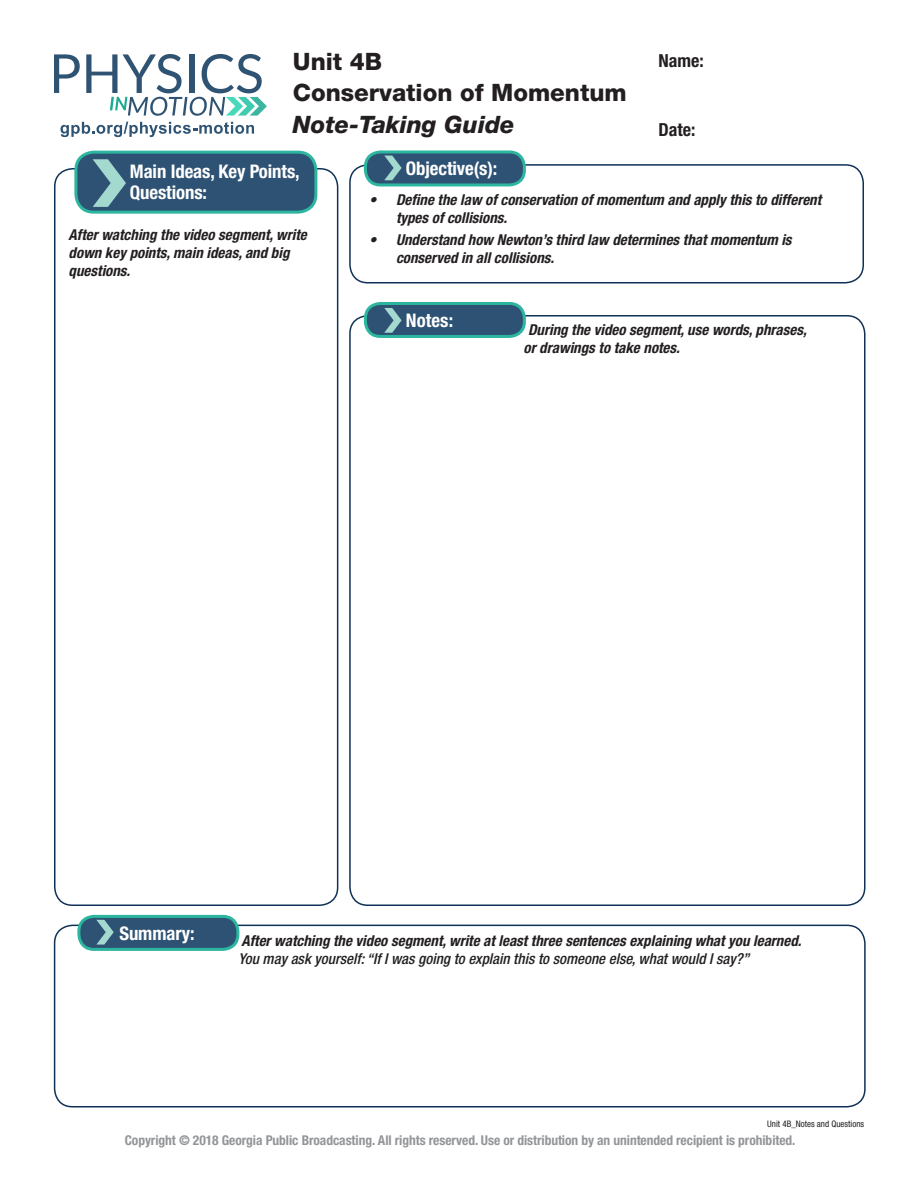
<style>
.page{position:relative;width:918px;height:1188px;background:#fff}
.page>*{position:absolute;margin:0;border:0;box-sizing:border-box;transform-origin:0 0}
.t1{font:800 24px/31.5px "Helvetica Neue LT Std";color:#231f20}
.t2{font:italic 800 24px "Helvetica Neue LT Std";color:#231f20}
.t3{font:700 condensed 18.75px/21px "Helvetica Neue LT Std";letter-spacing:-.005em;color:#fff}
.t4{font:700 condensed 18px "Helvetica Neue LT Std";color:#231f20}
.t5{font:italic 700 condensed 15px/18px "Helvetica Neue LT Std";color:#231f20}
.t6{font:italic 500 condensed 15px "Helvetica Neue LT Std";color:#231f20}
.t7{font:700 condensed 13.5px "Helvetica Neue LT Std";letter-spacing:-.005em;color:#939598}
.t8{font:condensed 9px "Helvetica Neue LT Std";color:#231f20}
</style>
<div class="page">
<svg style="left:54px;top:54px;width:26px;height:39px"></svg>
<svg style="left:86px;top:54px;width:181px;height:62px"></svg>
<svg style="left:61px;top:122px;width:193px;height:15px"></svg>
<div style="left:349px;top:164px;width:515px;height:120px;border:2px solid #103156;border-radius:18px"></div>
<div style="left:54px;top:168px;width:284px;height:738px;border:2px solid #103156;border-radius:18px"></div>
<div style="left:54px;top:925px;width:812px;height:183px;border:2px solid #103156;border-radius:18px"></div>
<div style="left:365px;top:152px;width:159px;height:33px;background:#2e5273;border-radius:15px"></div>
<div style="left:364px;top:150px;width:162px;height:36px;border:3px solid #2db69f;border-radius:15px"></div>
<svg style="left:384px;top:156px;width:18px;height:24px"></svg>
<div style="left:365px;top:303px;width:159px;height:33px;background:#2e5273;border-radius:15px"></div>
<div style="left:364px;top:302px;width:162px;height:36px;border:3px solid #2db69f;border-radius:15px"></div>
<div style="left:79px;top:916px;width:159px;height:33px;background:#2e5273;border-radius:15px"></div>
<div style="left:77px;top:915px;width:162px;height:36px;border:3px solid #2db69f;border-radius:15px"></div>
<svg style="left:384px;top:308px;width:18px;height:25px"></svg>
<svg style="left:96px;top:920px;width:18px;height:25px"></svg>
<div style="left:76px;top:152px;width:240px;height:60px;background:#2e5273;border-radius:18px"></div>
<div style="left:74px;top:151px;width:243px;height:63px;border:3px solid #2db69f;border-radius:18px"></div>
<svg style="left:93px;top:159px;width:33px;height:48px"></svg>
<h1 class="t1" style="left:293px;top:45px;width:335px">Unit 4B<br>Conservation of Momentum</h1>
<h1 class="t2" style="left:293px;top:110px;width:223px">Note-Taking Guide</h1>
<p class="t3" style="left:130px;top:161px;width:171px">Main Ideas, Key Points,<br>Questions:</p>
<p class="t4" style="left:658px;top:50px;width:47px">Name:</p>
<p class="t4" style="left:658px;top:119px;width:38px">Date:</p>
<p class="t3" style="left:406px;top:158px;width:93px">Objective(s):</p>
<p class="t5" style="left:396px;top:190px;width:427px;text-indent:-27px">• Define the law of conservation of momentum and apply this to different types of collisions.</p>
<p class="t5" style="left:396px;top:231px;width:397px;text-indent:-27px">• Understand how Newton’s third law determines that momentum is conserved in all collisions.</p>
<p class="t5" style="left:69px;top:226px;width:240px">After watching the video segment, write down key points, main ideas, and big questions.</p>
<p class="t3" style="left:406px;top:309px;width:49px">Notes:</p>
<p class="t5" style="left:524px;top:321px;width:285px;text-indent:4px">During the video segment, use words, phrases, or drawings to take notes.</p>
<p class="t3" style="left:119px;top:922px;width:77px">Summary:</p>
<p class="t5" style="left:242px;top:932px;width:561px">After watching the video segment, write at least three sentences explaining what you learned.</p>
<p class="t6" style="left:238px;top:950px;width:512px">You may ask yourself: “If I was going to explain this to someone else, what would I say?”</p>
<p class="t8" style="left:767px;top:1119px;width:99px">Unit 4B_Notes and Questions</p>
<p class="t7" style="left:125px;top:1132px;width:672px">Copyright © 2018 Georgia Public Broadcasting. All rights reserved. Use or distribution by an unintended recipient is prohibited.</p>
</div>
